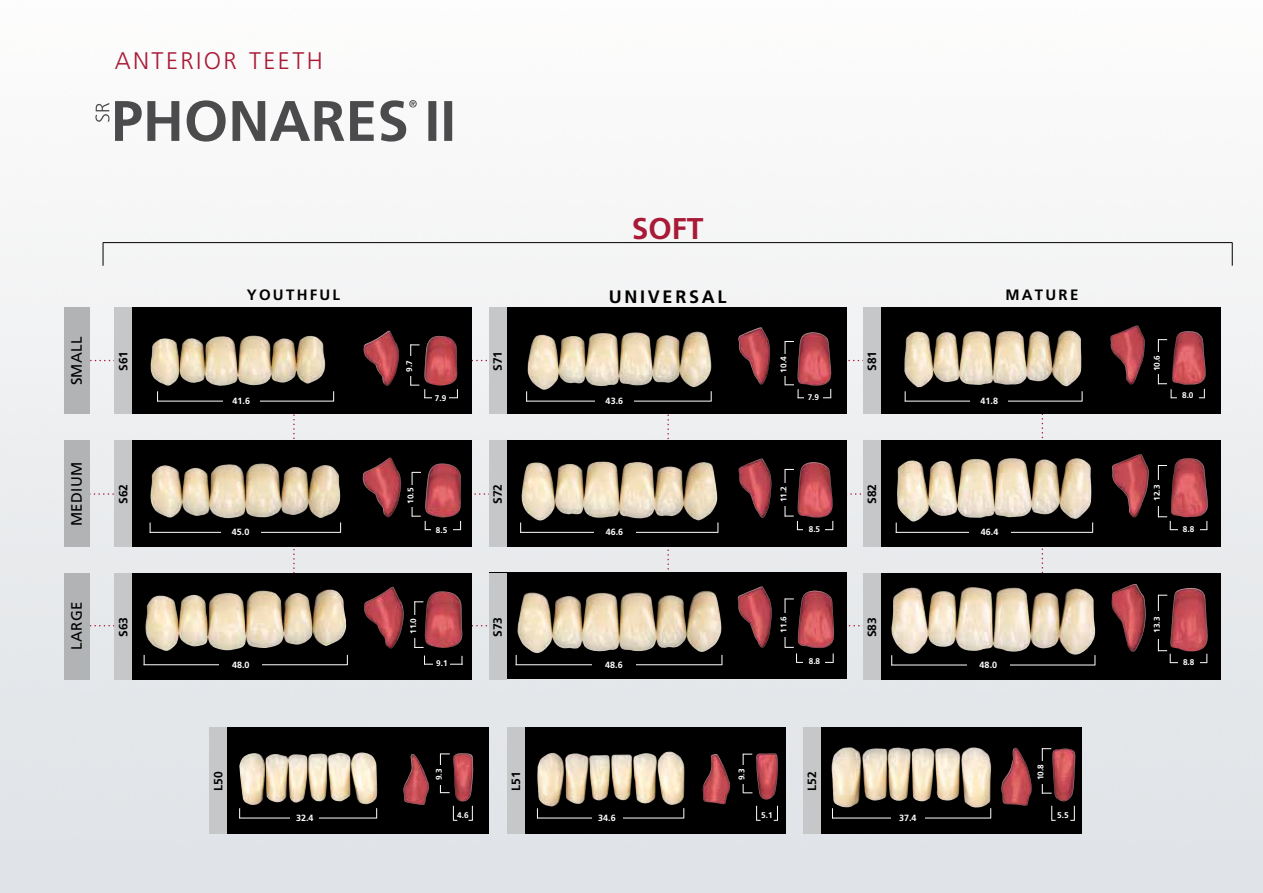
<style>
.page{position:relative;width:1263px;height:893px;background:#fff}
.page>*{position:absolute;margin:0;border:0;box-sizing:border-box;transform-origin:0 0}
.t1{font:700 30px "Frutiger";color:#a81a36}
.t2{font:300 24px "Frutiger";letter-spacing:.1em;color:#a81a36}
.t3{font:700 18px "Frutiger";color:#000}
.t4{font:15px "Frutiger";color:#000}
.t5{font:700 15px "Frutiger";letter-spacing:.15em;color:#000}
.t6{font:700 12px "Frutiger";color:#000}
.t7{font:700 9px "Frutiger";color:#fff}
.t8{font:700 8.25px "Frutiger";color:#fff}
</style>
<div class="page">
<img style="left:0;top:101px;width:1263px;height:792px">
<div style="left:64px;top:573px;width:25px;height:106px;background:#b1b3b4"></div>
<div style="left:863px;top:440px;width:357px;height:107px;background:#000"></div>
<div style="left:115px;top:573px;width:357px;height:106px;background:#000"></div>
<div style="left:115px;top:307px;width:357px;height:107px;background:#000"></div>
<div style="left:863px;top:307px;width:357px;height:107px;background:#000"></div>
<div style="left:489px;top:307px;width:357px;height:107px;background:#000"></div>
<div style="left:115px;top:307px;width:17px;height:107px;background:#c6c7c8"></div>
<div style="left:115px;top:573px;width:17px;height:106px;background:#c6c7c8"></div>
<div style="left:489px;top:307px;width:17px;height:107px;background:#c6c7c8"></div>
<div style="left:863px;top:307px;width:17px;height:107px;background:#c6c7c8"></div>
<hr style="left:1171px;top:397px;width:34px;height:1px;background:#fff">
<hr style="left:1170px;top:529px;width:37px;height:1px;background:#fff">
<img style="left:750px;top:328px;width:9px;height:3px">
<img style="left:1191px;top:331px;width:15px;height:54px">
<div style="left:1177px;top:392px;width:21px;height:12px;background:#000"></div>
<img style="left:1123px;top:326px;width:13px;height:5px">
<img style="left:1191px;top:458px;width:17px;height:59px">
<div style="left:1178px;top:526px;width:21px;height:12px;background:#000"></div>
<hr style="left:103px;top:242px;width:1129px;height:1px;background:#000">
<svg style="left:103px;top:242px;width:1px;height:24px"></svg>
<svg style="left:1232px;top:242px;width:1px;height:24px"></svg>
<div style="left:64px;top:307px;width:25px;height:106px;background:#b1b3b4"></div>
<div style="left:64px;top:441px;width:25px;height:106px;background:#b1b3b4"></div>
<div style="left:489px;top:573px;width:357px;height:106px;background:#000"></div>
<div style="left:489px;top:573px;width:17px;height:106px;background:#c6c7c8"></div>
<div style="left:863px;top:573px;width:357px;height:106px;background:#000"></div>
<div style="left:863px;top:573px;width:17px;height:106px;background:#c6c7c8"></div>
<hr style="left:891px;top:665px;width:204px;height:1px;background:#fff">
<div style="left:967px;top:661px;width:43px;height:10px;background:#000"></div>
<img style="left:1191px;top:588px;width:17px;height:63px">
<hr style="left:1170px;top:662px;width:37px;height:1px;background:#fff">
<svg style="left:80px;top:331px;width:1111px;height:334px"></svg>
<div style="left:1178px;top:659px;width:21px;height:11px;background:#000"></div>
<div style="left:209px;top:727px;width:280px;height:106px;background:#000"></div>
<img style="left:239px;top:752px;width:139px;height:53px">
<div style="left:209px;top:727px;width:18px;height:106px;background:#c6c7c8"></div>
<hr style="left:239px;top:818px;width:138px;height:1px;background:#fff">
<div style="left:290px;top:814px;width:29px;height:10px;background:#000"></div>
<img style="left:453px;top:753px;width:18px;height:48px">
<img style="left:404px;top:754px;width:8px;height:31px">
<hr style="left:440px;top:753px;width:1px;height:40px;background:#fff">
<div style="left:435px;top:765px;width:10px;height:19px;background:#000"></div>
<svg style="left:453px;top:806px;width:4px;height:15px"></svg>
<svg style="left:468px;top:806px;width:5px;height:15px"></svg>
<div style="left:507px;top:727px;width:279px;height:106px;background:#000"></div>
<img style="left:537px;top:751px;width:147px;height:56px">
<div style="left:507px;top:727px;width:18px;height:106px;background:#c6c7c8"></div>
<hr style="left:537px;top:818px;width:147px;height:1px;background:#fff">
<div style="left:592px;top:814px;width:30px;height:10px;background:#000"></div>
<img style="left:756px;top:753px;width:22px;height:46px">
<img style="left:703px;top:754px;width:13px;height:46px">
<hr style="left:743px;top:754px;width:1px;height:39px;background:#fff">
<div style="left:738px;top:765px;width:10px;height:19px;background:#000"></div>
<svg style="left:756px;top:806px;width:4px;height:15px"></svg>
<svg style="left:774px;top:806px;width:4px;height:15px"></svg>
<div style="left:803px;top:727px;width:279px;height:106px;background:#000"></div>
<img style="left:831px;top:747px;width:160px;height:61px">
<div style="left:803px;top:727px;width:18px;height:106px;background:#c6c7c8"></div>
<hr style="left:832px;top:818px;width:159px;height:1px;background:#fff">
<div style="left:891px;top:814px;width:33px;height:10px;background:#000"></div>
<img style="left:1052px;top:749px;width:23px;height:52px">
<img style="left:1001px;top:748px;width:14px;height:45px">
<hr style="left:1042px;top:748px;width:1px;height:46px;background:#fff">
<div style="left:1037px;top:761px;width:10px;height:22px;background:#000"></div>
<svg style="left:1051px;top:806px;width:5px;height:15px"></svg>
<svg style="left:1070px;top:806px;width:5px;height:15px"></svg>
<svg style="left:95px;top:100px;width:357px;height:42px"></svg>
<h2 class="t2" style="left:115px;top:47px;width:209px">ANTERIOR TEETH</h2>
<h3 class="t4" style="left:68px;top:385px;width:50px;rotate:-90deg">Small</h3>
<h3 class="t4" style="left:68px;top:526px;width:66px;rotate:-90deg">Medium</h3>
<h3 class="t4" style="left:68px;top:650px;width:47px;rotate:-90deg">Large</h3>
<h3 class="t6" style="left:116px;top:371px;width:22px;rotate:-90deg">S61</h3>
<h3 class="t6" style="left:116px;top:504px;width:22px;rotate:-90deg">S62</h3>
<h3 class="t6" style="left:116px;top:637px;width:22px;rotate:-90deg">S63</h3>
<h1 class="t1" style="left:632px;top:211px;width:73px">SOFT</h1>
<h3 class="t5" style="left:247px;top:286px;width:91px">YOUTHFUL</h3>
<h3 class="t3" style="left:609px;top:286px;width:115px">UNIVERSA L</h3>
<h3 class="t5" style="left:1005px;top:286px;width:29px">MATURE</h3>
<p class="t8" style="left:404px;top:372px;width:13px;rotate:-90deg">9.7</p>
<h3 class="t6" style="left:491px;top:371px;width:22px;rotate:-90deg">S71</h3>
<p class="t8" style="left:779px;top:373px;width:18px;rotate:-90deg">10.4</p>
<h3 class="t6" style="left:865px;top:371px;width:22px;rotate:-90deg">S81</h3>
<p class="t7" style="left:233px;top:396px;width:19px">41.6</p>
<p class="t8" style="left:435px;top:393px;width:13px">7.9</p>
<p class="t7" style="left:606px;top:396px;width:19px">43.6</p>
<p class="t8" style="left:808px;top:393px;width:13px">7.9</p>
<p class="t7" style="left:980px;top:396px;width:19px">41.8</p>
<p class="t8" style="left:406px;top:504px;width:18px;rotate:-90deg">10.5</p>
<h3 class="t6" style="left:491px;top:504px;width:22px;rotate:-90deg">S72</h3>
<p class="t8" style="left:779px;top:502px;width:18px;rotate:-90deg">11.2</p>
<h3 class="t6" style="left:865px;top:504px;width:22px;rotate:-90deg">S82</h3>
<p class="t7" style="left:232px;top:527px;width:19px">45.0</p>
<p class="t8" style="left:436px;top:525px;width:13px">8.5</p>
<p class="t7" style="left:606px;top:527px;width:19px">46.6</p>
<p class="t8" style="left:809px;top:524px;width:13px">8.5</p>
<p class="t7" style="left:981px;top:527px;width:19px">46.4</p>
<p class="t8" style="left:409px;top:634px;width:18px;rotate:-90deg">11.0</p>
<h3 class="t6" style="left:491px;top:637px;width:22px;rotate:-90deg">S73</h3>
<p class="t8" style="left:779px;top:633px;width:18px;rotate:-90deg">11.6</p>
<h3 class="t6" style="left:865px;top:637px;width:22px;rotate:-90deg">S83</h3>
<p class="t7" style="left:232px;top:659px;width:19px">48.0</p>
<p class="t8" style="left:436px;top:658px;width:13px">9.1</p>
<p class="t7" style="left:605px;top:659px;width:19px">48.6</p>
<p class="t8" style="left:809px;top:656px;width:13px">8.8</p>
<p class="t7" style="left:980px;top:660px;width:19px">48.0</p>
<h3 class="t6" style="left:211px;top:791px;width:21px;rotate:-90deg">L50</h3>
<p class="t7" style="left:296px;top:813px;width:19px">32.4</p>
<p class="t8" style="left:434px;top:780px;width:13px;rotate:-90deg">9.3</p>
<p class="t8" style="left:457px;top:810px;width:13px">4.6</p>
<h3 class="t6" style="left:509px;top:791px;width:21px;rotate:-90deg">L51</h3>
<p class="t7" style="left:598px;top:813px;width:19px">34.6</p>
<p class="t8" style="left:737px;top:780px;width:13px;rotate:-90deg">9.3</p>
<p class="t8" style="left:761px;top:810px;width:13px">5.1</p>
<h3 class="t6" style="left:805px;top:791px;width:21px;rotate:-90deg">L52</h3>
<p class="t7" style="left:899px;top:813px;width:19px">37.4</p>
<p class="t8" style="left:1036px;top:780px;width:18px;rotate:-90deg">10.8</p>
<p class="t8" style="left:1057px;top:810px;width:13px">5.5</p>
<p class="t8" style="left:1152px;top:371px;width:18px;rotate:-90deg">10.6</p>
<p class="t8" style="left:1182px;top:391px;width:13px">8.0</p>
<p class="t8" style="left:1152px;top:501px;width:18px;rotate:-90deg">12.3</p>
<p class="t8" style="left:1183px;top:525px;width:13px">8.8</p>
<p class="t8" style="left:1152px;top:633px;width:18px;rotate:-90deg">13.3</p>
<p class="t8" style="left:1183px;top:657px;width:13px">8.8</p>
</div>
